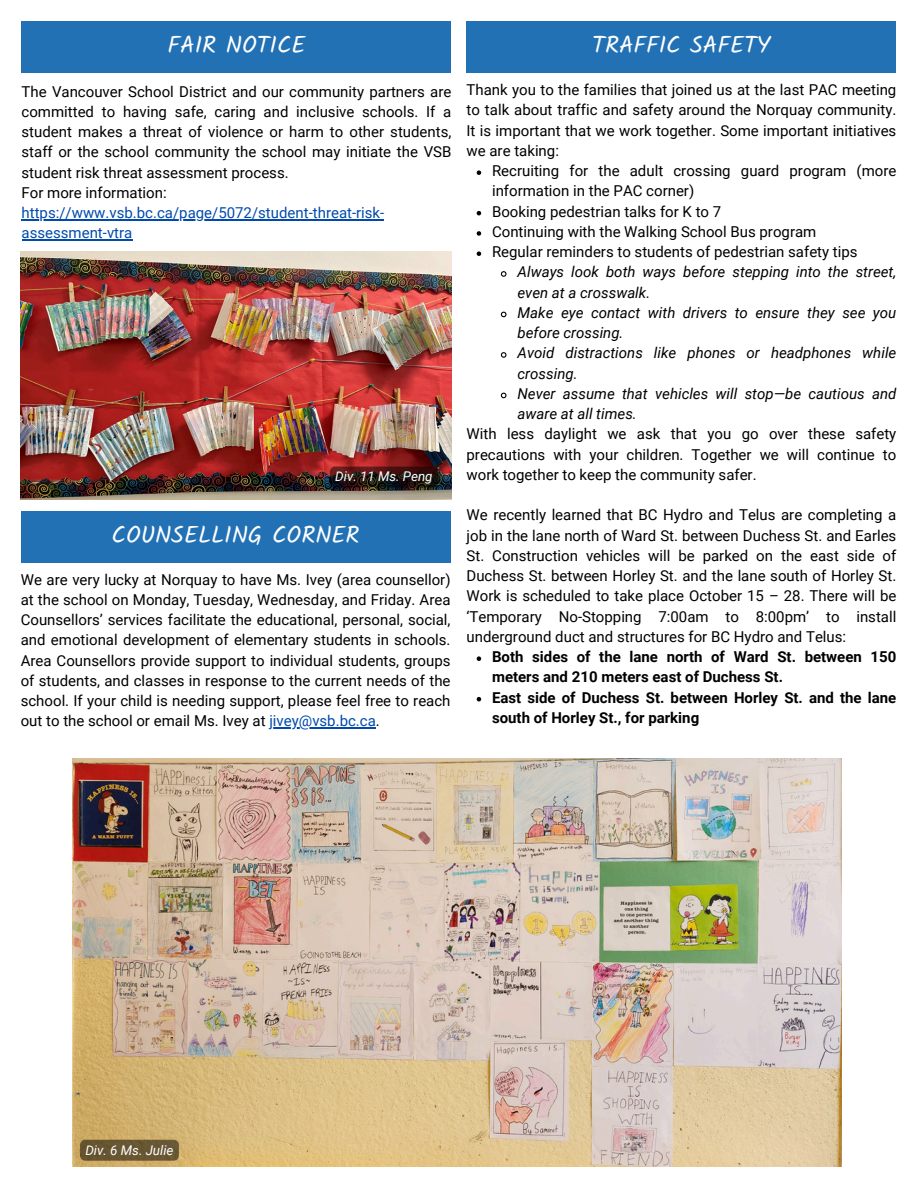
<style>
.page{position:relative;width:918px;height:1188px;background:#fff}
.page>*{position:absolute;margin:0;border:0;box-sizing:border-box;transform-origin:0 0}
.t1{font:24px "Kalam";color:#fff}
.t2{font:15px/20.2px "Roboto";color:#000;text-align:justify}
.t3{font:italic 15px/20.2px "Roboto";color:#000}
.t4{font:700 15px/20.2px "Roboto";color:#000}
.t5{font:15px/20.2px "Roboto";color:#004aad}
.t6{font:italic 13.35px "Roboto";color:#fff}
.s1{color:#004aad}
</style>
<div class="page">
<div style="left:467px;top:22px;width:429px;height:51px;background:#2271b5"></div>
<div style="left:22px;top:22px;width:429px;height:51px;background:#2271b5"></div>
<hr style="left:22px;top:219px;width:362px;height:1px;background:#004aad">
<hr style="left:22px;top:239px;width:110px;height:2px;background:#004aad">
<svg style="left:477px;top:170px;width:4px;height:5px"></svg>
<svg style="left:477px;top:211px;width:4px;height:4px"></svg>
<svg style="left:477px;top:231px;width:4px;height:5px"></svg>
<svg style="left:477px;top:251px;width:4px;height:5px"></svg>
<svg style="left:500px;top:271px;width:7px;height:6px"></svg>
<svg style="left:500px;top:311px;width:7px;height:7px"></svg>
<svg style="left:500px;top:352px;width:7px;height:6px"></svg>
<svg style="left:500px;top:392px;width:7px;height:7px"></svg>
<svg style="left:477px;top:656px;width:4px;height:5px"></svg>
<svg style="left:477px;top:697px;width:4px;height:4px"></svg>
<img style="left:72px;top:758px;width:770px;height:409px">
<img style="left:21px;top:251px;width:431px;height:249px">
<svg style="left:330px;top:467px;width:108px;height:21px;background:#2c1512"></svg>
<svg style="left:80px;top:1140px;width:99px;height:21px;background:#695834"></svg>
<div style="left:21px;top:511px;width:429px;height:52px;background:#2271b5"></div>
<hr style="left:269px;top:728px;width:107px;height:1px;background:#004aad">
<h1 class="t1" style="left:168px;top:30px;width:139px">FAIR NOTICE</h1>
<h2 class="t2" style="left:22px;top:81px;width:431px;text-align:left">The Vancouver School District and our community partners are committed to having safe, caring and inclusive schools. If a student makes a threat of violence or harm to other students, staff or the school community the school may initiate the VSB student risk threat assessment process.<br>For more information:</h2>
<p class="t5" style="left:22px;top:203px;width:364px">https://www.vsb.bc.ca/page/5072/student-threat-risk&shy;assessment-vtra</p>
<p class="t6" style="left:335px;top:469px;width:99px">Div. 11 Ms. Peng</p>
<p class="t1" style="left:112px;top:521px;width:250px">COUNSELLING CORNER</p>
<p class="t2" style="left:21px;top:569px;width:431px">We are very lucky at Norquay to have Ms. Ivey (area counsellor) at the school on Monday, Tuesday, Wednesday, and Friday. Area Counsellors’ services facilitate the educational, personal, social, and emotional development of elementary students in schools.<br>Area Counsellors provide support to individual students, groups of students, and classes in response to the current needs of the school. If your child is needing support, please feel free to reach out to the school or email Ms. Ivey at <span class="s1">jivey@vsb.bc.ca</span>.</p>
<p class="t1" style="left:592px;top:30px;width:180px">TRAFFIC SAFETY</p>
<h1 class="t2" style="left:467px;top:80px;width:431px">Thank you to the families that joined us at the last PAC meeting to talk about traffic and safety around the Norquay community.<br>It is important that we work together. Some important initiatives we are taking:</h1>
<h2 class="t2" style="left:492px;top:161px;width:406px">Recruiting for the adult crossing guard program (more information in the PAC corner)</h2>
<h1 class="t2" style="left:492px;top:201px;width:231px">Booking pedestrian talks for K to 7</h1>
<h2 class="t2" style="left:492px;top:222px;width:326px">Continuing with the Walking School Bus program</h2>
<p class="t2" style="left:492px;top:242px;width:367px">Regular reminders to students of pedestrian safety tips</p>
<p class="t3" style="left:518px;top:262px;width:380px">Always look both ways before stepping into the street, even at a crosswalk.</p>
<p class="t3" style="left:518px;top:303px;width:380px">Make eye contact with drivers to ensure they see you before crossing.</p>
<p class="t3" style="left:518px;top:343px;width:380px">Avoid distractions like phones or headphones while crossing.</p>
<p class="t3" style="left:518px;top:384px;width:380px">Never assume that vehicles will stop—be cautious and aware at all times.</p>
<p class="t2" style="left:467px;top:424px;width:431px">With less daylight we ask that you go over these safety precautions with your children. Together we will continue to work together to keep the community safer.</p>
<p class="t2" style="left:467px;top:505px;width:431px">We recently learned that BC Hydro and Telus are completing a job in the lane north of Ward St. between Duchess St. and Earles St. Construction vehicles will be parked on the east side of Duchess St. between Horley St. and the lane south of Horley St.<br>Work is scheduled to take place October 15 – 28. There will be ‘Temporary No-Stopping 7:00am to 8:00pm’ to install underground duct and structures for BC Hydro and Telus:</p>
<p class="t4" style="left:492px;top:647px;width:406px">Both sides of the lane north of Ward St. between 150 meters and 210 meters east of Duchess St.</p>
<h2 class="t4" style="left:492px;top:687px;width:406px">East side of Duchess St. between Horley St. and the lane south of Horley St., for parking</h2>
<p class="t6" style="left:85px;top:1142px;width:90px">Div. 6 Ms. Julie</p>
</div>
